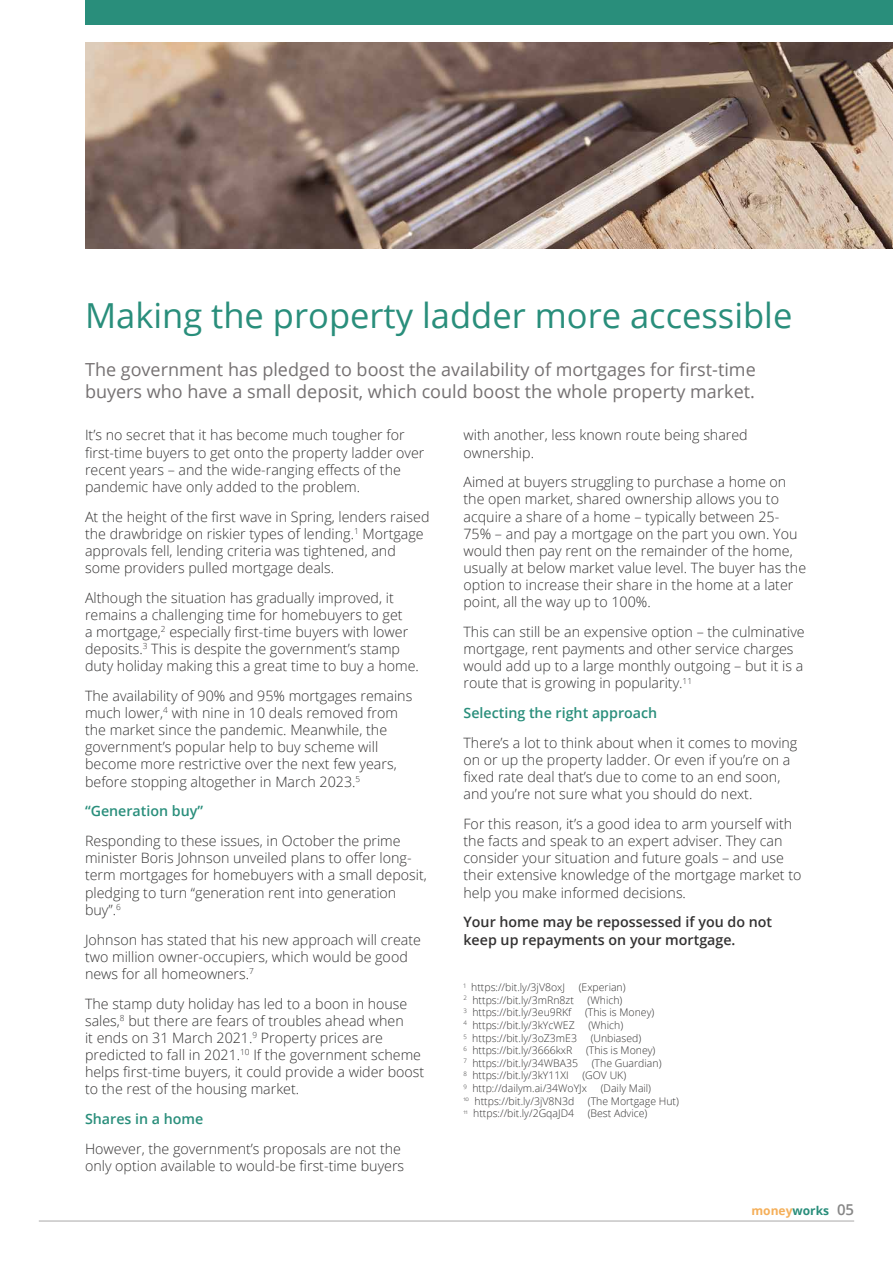
<style>
.page{position:relative;width:893px;height:1263px;background:#fff}
.page>*{position:absolute;margin:0;border:0;box-sizing:border-box;transform-origin:0 0}
.t1{font:34.5px "Open Sans";color:#298e7b}
.t2{font:18px/21.6px "Open Sans";color:#757172}
.t3{font:600 15px "Open Sans";color:#878787}
.t4{font:300 14.25px/17.1px "Open Sans";color:#333232}
.t5{font:600 14.25px/17.1px "Open Sans";color:#333232}
.t6{font:600 14.25px "Open Sans";color:#298e7b}
.t7{font:700 12px "Open Sans";color:#f5af59}
.t8{font:300 10.5px/12.6px "Open Sans";color:#333232}
.s1{color:#298e7b}
</style>
<div class="page">
<hr style="left:39px;top:1220px;width:815px;height:1px;background:#b3b2b2">
<img style="left:85px;top:43px;width:808px;height:206px">
<div style="left:85px;top:0;width:808px;height:24px;background:#298e7b"></div>
<h1 class="t1" style="left:85px;top:292px;width:709px">Making the property ladder more accessible</h1>
<p class="t2" style="left:85px;top:358px;width:672px">The government has pledged to boost the availability of mortgages for first-time buyers who have a small deposit, which could boost the whole property market.</p>
<p class="t4" style="left:85px;top:426px;width:341px">It’s no secret that it has become much tougher for first-time buyers to get onto the property ladder over recent years – and the wide-ranging effects of the pandemic have only added to the problem.</p>
<p class="t4" style="left:85px;top:507px;width:346px">At the height of the first wave in Spring, lenders raised the drawbridge on riskier types of lending.<sup>1</sup> Mortgage approvals fell, lending criteria was tightened, and some providers pulled mortgage deals.</p>
<p class="t4" style="left:85px;top:589px;width:335px">Although the situation has gradually improved, it remains a challenging time for homebuyers to get<br>a mortgage,<sup>2</sup> especially first-time buyers with lower deposits.<sup>3</sup> This is despite the government’s stamp duty holiday making this a great time to buy a home.</p>
<p class="t4" style="left:85px;top:687px;width:329px">The availability of 90% and 95% mortgages remains much lower,<sup>4</sup> with nine in 10 deals removed from the market since the pandemic. Meanwhile, the government’s popular help to buy scheme will become more restrictive over the next few years, before stopping altogether in March 2023.<sup>5</sup></p>
<p class="t6" style="left:85px;top:801px;width:120px">“Generation buy”</p>
<p class="t4" style="left:85px;top:832px;width:343px">Responding to these issues, in October the prime minister Boris Johnson unveiled plans to offer long&shy;term mortgages for homebuyers with a small deposit, pledging to turn “generation rent into generation buy”.<sup>6</sup></p>
<p class="t4" style="left:85px;top:930px;width:338px">Johnson has stated that his new approach will create two million owner-occupiers, which would be good news for all homeowners.<sup>7</sup></p>
<p class="t4" style="left:85px;top:994px;width:341px">The stamp duty holiday has led to a boon in house sales,<sup>8</sup> but there are fears of troubles ahead when<br>it ends on 31 March 2021.<sup>9</sup> Property prices are predicted to fall in 2021.<sup>10</sup> If the government scheme helps first-time buyers, it could provide a wider boost to the rest of the housing market.</p>
<p class="t6" style="left:85px;top:1109px;width:120px">Shares in a home</p>
<p class="t4" style="left:85px;top:1140px;width:321px">However, the government’s proposals are not the only option available to would-be first-time buyers</p>
<p class="t4" style="left:463px;top:426px;width:286px">with another, less known route being shared ownership.</p>
<p class="t4" style="left:463px;top:473px;width:344px">Aimed at buyers struggling to purchase a home on the open market, shared ownership allows you to acquire a share of a home – typically between 25- 75% – and pay a mortgage on the part you own. You would then pay rent on the remainder of the home, usually at below market value level. The buyer has the option to increase their share in the home at a later point, all the way up to 100%.</p>
<p class="t4" style="left:463px;top:623px;width:343px">This can still be an expensive option – the culminative mortgage, rent payments and other service charges would add up to a large monthly outgoing – but it is a route that is growing in popularity.<sup>11</sup></p>
<p class="t6" style="left:463px;top:703px;width:195px">Selecting the right approach</p>
<p class="t4" style="left:463px;top:734px;width:335px">There’s a lot to think about when it comes to moving on or up the property ladder. Or even if you’re on a fixed rate deal that’s due to come to an end soon, and you’re not sure what you should do next.</p>
<p class="t4" style="left:463px;top:815px;width:340px">For this reason, it’s a good idea to arm yourself with the facts and speak to an expert adviser. They can consider your situation and future goals – and use their extensive knowledge of the mortgage market to help you make informed decisions.</p>
<p class="t5" style="left:463px;top:913px;width:310px">Your home may be repossessed if you do not keep up repayments on your mortgage.</p>
<p class="t8" style="left:463px;top:981px;width:103px"><sup>1</sup> https://bit.ly/3jV8oxJ</p>
<p class="t8" style="left:579px;top:981px;width:48px">(Experian)</p>
<p class="t8" style="left:463px;top:993px;width:112px"><sup>2</sup> https://bit.ly/3mRn8zt</p>
<p class="t8" style="left:588px;top:993px;width:36px">(Which)</p>
<p class="t8" style="left:463px;top:1006px;width:109px"><sup>3</sup> https://bit.ly/3eu9RKf</p>
<p class="t8" style="left:585px;top:1006px;width:71px">(This is Money)</p>
<p class="t8" style="left:463px;top:1018px;width:113px"><sup>4</sup> https://bit.ly/3kYcWEZ</p>
<p class="t8" style="left:588px;top:1018px;width:36px">(Which)</p>
<p class="t8" style="left:463px;top:1031px;width:115px"><sup>5</sup> https://bit.ly/3oZ3mE3</p>
<p class="t8" style="left:591px;top:1031px;width:52px">(Unbiased)</p>
<p class="t8" style="left:463px;top:1044px;width:110px"><sup>6</sup> https://bit.ly/3666kxR</p>
<p class="t8" style="left:586px;top:1044px;width:71px">(This is Money)</p>
<p class="t8" style="left:463px;top:1056px;width:116px"><sup>7</sup> https://bit.ly/34WBA35</p>
<p class="t8" style="left:592px;top:1056px;width:71px">(The Guardian)</p>
<p class="t8" style="left:463px;top:1069px;width:107px"><sup>8</sup> https://bit.ly/3kY11XI</p>
<p class="t8" style="left:463px;top:1069px;width:164px;text-indent:119px">(GOV UK)<br><sup>9</sup> http://dailym.ai/34WoYJx</p>
<p class="t8" style="left:601px;top:1081px;width:52px">(Daily Mail)</p>
<p class="t8" style="left:463px;top:1094px;width:112px"><sup>10</sup> https://bit.ly/3jV8N3d</p>
<p class="t8" style="left:588px;top:1094px;width:93px">(The Mortgage Hut)</p>
<p class="t8" style="left:463px;top:1107px;width:112px"><sup>11</sup> https://bit.ly/2GqaJD4</p>
<p class="t8" style="left:588px;top:1107px;width:61px">(Best Advice)</p>
<p class="t7" style="left:751px;top:1202px;width:79px">money<span class="s1">works</span></p>
<p class="t3" style="left:837px;top:1199px;width:19px">05</p>
</div>
